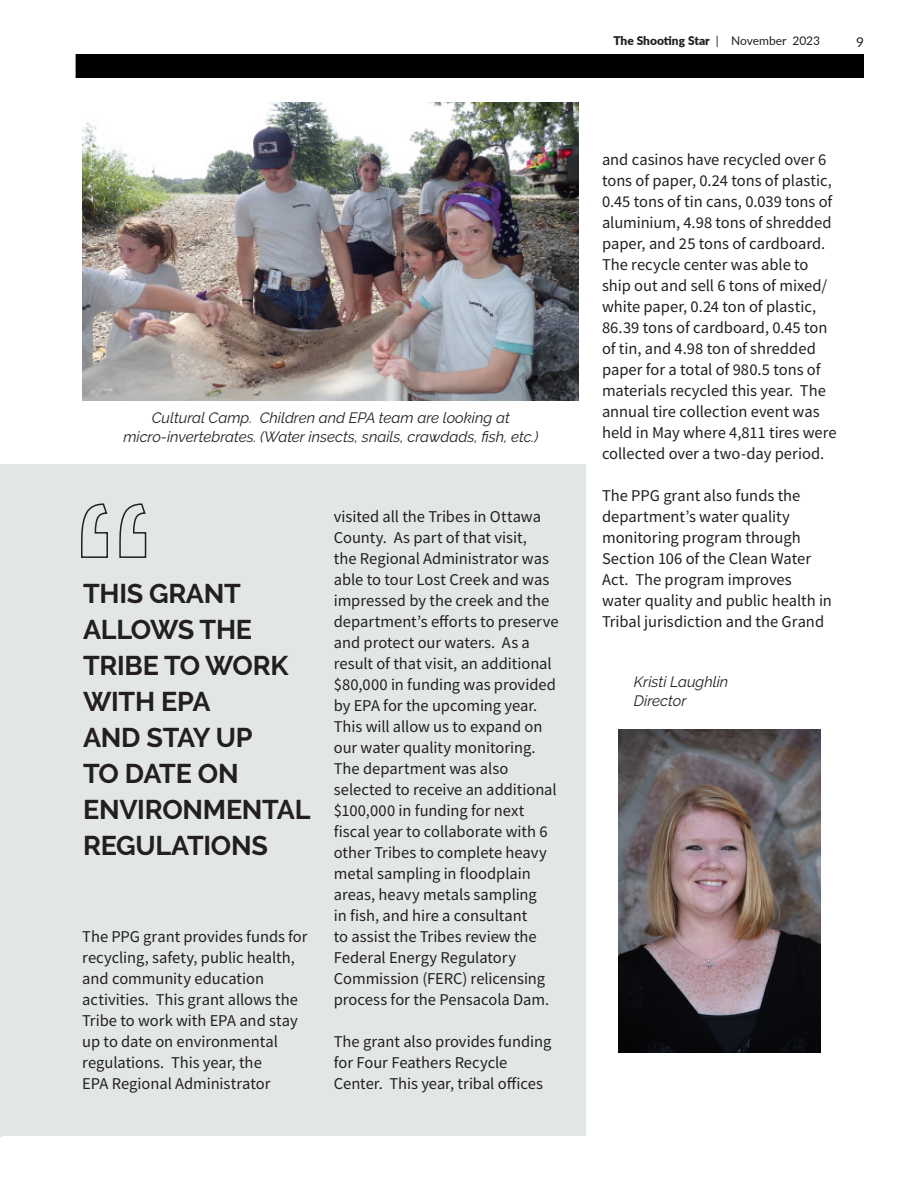
<style>
.page{position:relative;width:918px;height:1188px;background:#fff}
.page>*{position:absolute;margin:0;border:0;box-sizing:border-box;transform-origin:0 0}
.t1{font:700 27px/36px "Raleway";letter-spacing:-.01em;color:#231f20}
.t2{font:16.5px/21px "Source Sans Pro";color:#231f20}
.t3{font:italic 15px/19.5px "Raleway";color:#231f20}
.t4{font:13.5px "Lato";color:#231f20}
.t5{font:900 12px "Lato";color:#231f20}
.s1{font-weight:400}
</style>
<div class="page">
<div style="left:76px;top:54px;width:788px;height:24px;background:#000"></div>
<hr style="left:0;top:465px;width:2px;height:672px;background:#e2e7e5">
<div style="left:0;top:464px;width:585px;height:672px;background:#e2e7e5"></div>
<img style="left:618px;top:729px;width:203px;height:323px">
<svg style="left:81px;top:503px;width:66px;height:55px"></svg>
<img style="left:82px;top:102px;width:497px;height:298px">
<p class="t3" style="left:123px;top:408px;width:417px;text-align:center">Cultural Camp. Children and EPA team are looking at micro-invertebrates. (Water insects, snails, crawdads, fish, etc.)</p>
<p class="t1" style="left:83px;top:576px;width:229px">THIS GRANT<br>ALLOWS THE<br>TRIBE TO WORK<br>WITH EPA<br>AND STAY UP<br>TO DATE ON<br>ENVIRONMENTAL<br>REGULATIONS</p>
<p class="t2" style="left:82px;top:926px;width:227px">The PPG grant provides funds for recycling, safety, public health, and community education activities. This grant allows the<br>Tribe to work with EPA and stay up to date on environmental regulations. This year, the<br>EPA Regional Administrator</p>
<p class="t2" style="left:334px;top:506px;width:226px">visited all the Tribes in Ottawa<br>County. As part of that visit,<br>the Regional Administrator was able to tour Lost Creek and was impressed by the creek and the department’s efforts to preserve and protect our waters. As a result of that visit, an additional $80,000 in funding was provided by EPA for the upcoming year.<br>This will allow us to expand on our water quality monitoring.<br>The department was also selected to receive an additional $100,000 in funding for next fiscal year to collaborate with 6 other Tribes to complete heavy metal sampling in floodplain areas, heavy metals sampling<br>in fish, and hire a consultant<br>to assist the Tribes review the<br>Federal Energy Regulatory<br>Commission (FERC) relicensing process for the Pensacola Dam.</p>
<p class="t2" style="left:334px;top:1031px;width:219px">The grant also provides funding for Four Feathers Recycle<br>Center. This year, tribal offices</p>
<p class="t5" style="left:613px;top:32px;width:208px">The Shooting Star <span class="s1">| November 2023</span></p>
<p class="t4" style="left:856px;top:32px;width:9px">9</p>
<p class="t2" style="left:602px;top:149px;width:236px">and casinos have recycled over 6 tons of paper, 0.24 tons of plastic,<br>0.45 tons of tin cans, 0.039 tons of aluminium, 4.98 tons of shredded paper, and 25 tons of cardboard.<br>The recycle center was able to ship out and sell 6 tons of mixed/ white paper, 0.24 ton of plastic,<br>86.39 tons of cardboard, 0.45 ton of tin, and 4.98 ton of shredded paper for a total of 980.5 tons of materials recycled this year. The annual tire collection event was held in May where 4,811 tires were collected over a two-day period.</p>
<p class="t2" style="left:602px;top:485px;width:232px">The PPG grant also funds the department’s water quality monitoring program through<br>Section 106 of the Clean Water<br>Act. The program improves water quality and public health in<br>Tribal jurisdiction and the Grand</p>
<p class="t3" style="left:634px;top:672px;width:96px">Kristi Laughlin<br>Director</p>
</div>
